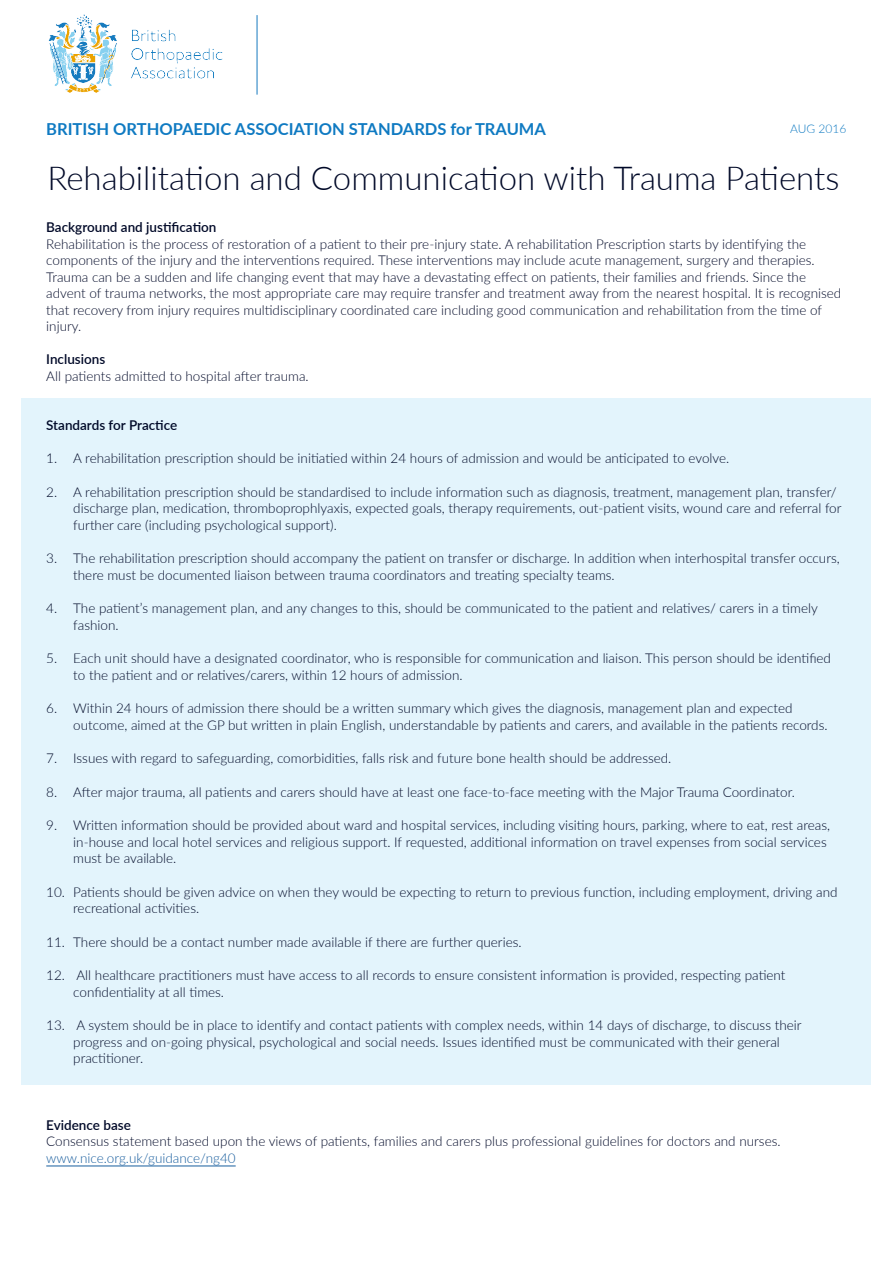
<style>
.page{position:relative;width:893px;height:1263px;background:#fff}
.page>*{position:absolute;margin:0;border:0;box-sizing:border-box;transform-origin:0 0}
.t1{font:300 33px "Lato";color:#000928}
.t2{font:700 16.5px "Lato";color:#0f7ac2}
.t3{font:300 13.5px/16.5px "Lato";color:#000928}
.t4{font:600 13.5px "Lato";color:#000928}
.t5{font:300 13.5px "Lato";color:#175d9e}
.t6{font:300 12px "Lato";color:#0f7ac2}
</style>
<div class="page">
<div style="left:22px;top:399px;width:849px;height:686px;background:#e3f4fc"></div>
<hr style="left:46px;top:1166px;width:190px;height:1px;background:#175d9e">
<img style="left:48px;top:14px;width:175px;height:79px">
<hr style="left:257px;top:15px;width:1px;height:80px;background:#177abf">
<p class="t2" style="left:46px;top:117px;width:501px">BRITISH ORTHOPAEDIC ASSOCIATION STANDARDS for TRAUMA</p>
<p class="t6" style="left:790px;top:120px;width:58px">AUG 2016</p>
<p class="t1" style="left:47px;top:155px;width:794px">Rehabilitation and Communication with Trauma Patients</p>
<p class="t4" style="left:46px;top:217px;width:172px">Background and justification</p>
<p class="t3" style="left:46px;top:235px;width:797px">Rehabilitation is the process of restoration of a patient to their pre-injury state. A rehabilitation Prescription starts by identifying the components of the injury and the interventions required. These interventions may include acute management, surgery and therapies.<br>Trauma can be a sudden and life changing event that may have a devastating effect on patients, their families and friends. Since the advent of trauma networks, the most appropriate care may require transfer and treatment away from the nearest hospital. It is recognised that recovery from injury requires multidisciplinary coordinated care including good communication and rehabilitation from the time of injury.</p>
<p class="t4" style="left:46px;top:349px;width:61px">Inclusions</p>
<p class="t3" style="left:46px;top:367px;width:264px">All patients admitted to hospital after trauma.</p>
<p class="t4" style="left:46px;top:415px;width:133px">Standards for Practice</p>
<p class="t3" style="left:46px;top:449px;width:685px">1. A rehabilitation prescription should be initiatied within 24 hours of admission and would be anticipated to evolve.</p>
<p class="t3" style="left:73px;top:483px;width:770px;text-indent:-27px">2. A rehabilitation prescription should be standardised to include information such as diagnosis, treatment, management plan, transfer/ discharge plan, medication, thromboprophlyaxis, expected goals, therapy requirements, out-patient visits, wound care and referral for further care (including psychological support).</p>
<p class="t3" style="left:73px;top:549px;width:768px;text-indent:-27px">3. The rehabilitation prescription should accompany the patient on transfer or discharge. In addition when interhospital transfer occurs, there must be documented liaison between trauma coordinators and treating specialty teams.</p>
<p class="t3" style="left:73px;top:599px;width:746px;text-indent:-27px">4. The patient’s management plan, and any changes to this, should be communicated to the patient and relatives/ carers in a timely fashion.</p>
<p class="t3" style="left:73px;top:649px;width:759px;text-indent:-27px">5. Each unit should have a designated coordinator, who is responsible for communication and liaison. This person should be identified to the patient and or relatives/carers, within 12 hours of admission.</p>
<p class="t3" style="left:73px;top:699px;width:756px;text-indent:-27px">6. Within 24 hours of admission there should be a written summary which gives the diagnosis, management plan and expected outcome, aimed at the GP but written in plain English, understandable by patients and carers, and available in the patients records.</p>
<p class="t3" style="left:46px;top:749px;width:627px">7. Issues with regard to safeguarding, comorbidities, falls risk and future bone health should be addressed.</p>
<p class="t3" style="left:46px;top:783px;width:750px">8. After major trauma, all patients and carers should have at least one face-to-face meeting with the Major Trauma Coordinator.</p>
<p class="t3" style="left:73px;top:816px;width:758px;text-indent:-27px">9. Written information should be provided about ward and hospital services, including visiting hours, parking, where to eat, rest areas, in-house and local hotel services and religious support. If requested, additional information on travel expenses from social services must be available.</p>
<p class="t3" style="left:73px;top:883px;width:766px;text-indent:-27px">10. Patients should be given advice on when they would be expecting to return to previous function, including employment, driving and recreational activities.</p>
<p class="t3" style="left:46px;top:933px;width:477px">11. There should be a contact number made available if there are further queries.</p>
<p class="t3" style="left:73px;top:966px;width:714px;text-indent:-27px">12. All healthcare practitioners must have access to all records to ensure consistent information is provided, respecting patient confidentiality at all times.</p>
<p class="t3" style="left:73px;top:1016px;width:730px;text-indent:-27px">13. A system should be in place to identify and contact patients with complex needs, within 14 days of discharge, to discuss their progress and on-going physical, psychological and social needs. Issues identified must be communicated with their general practitioner.</p>
<p class="t4" style="left:46px;top:1115px;width:86px">Evidence base</p>
<p class="t3" style="left:46px;top:1132px;width:736px">Consensus statement based upon the views of patients, families and carers plus professional guidelines for doctors and nurses.</p>
<p class="t5" style="left:46px;top:1148px;width:191px">www.nice.org.uk/guidance/ng40</p>
</div>
